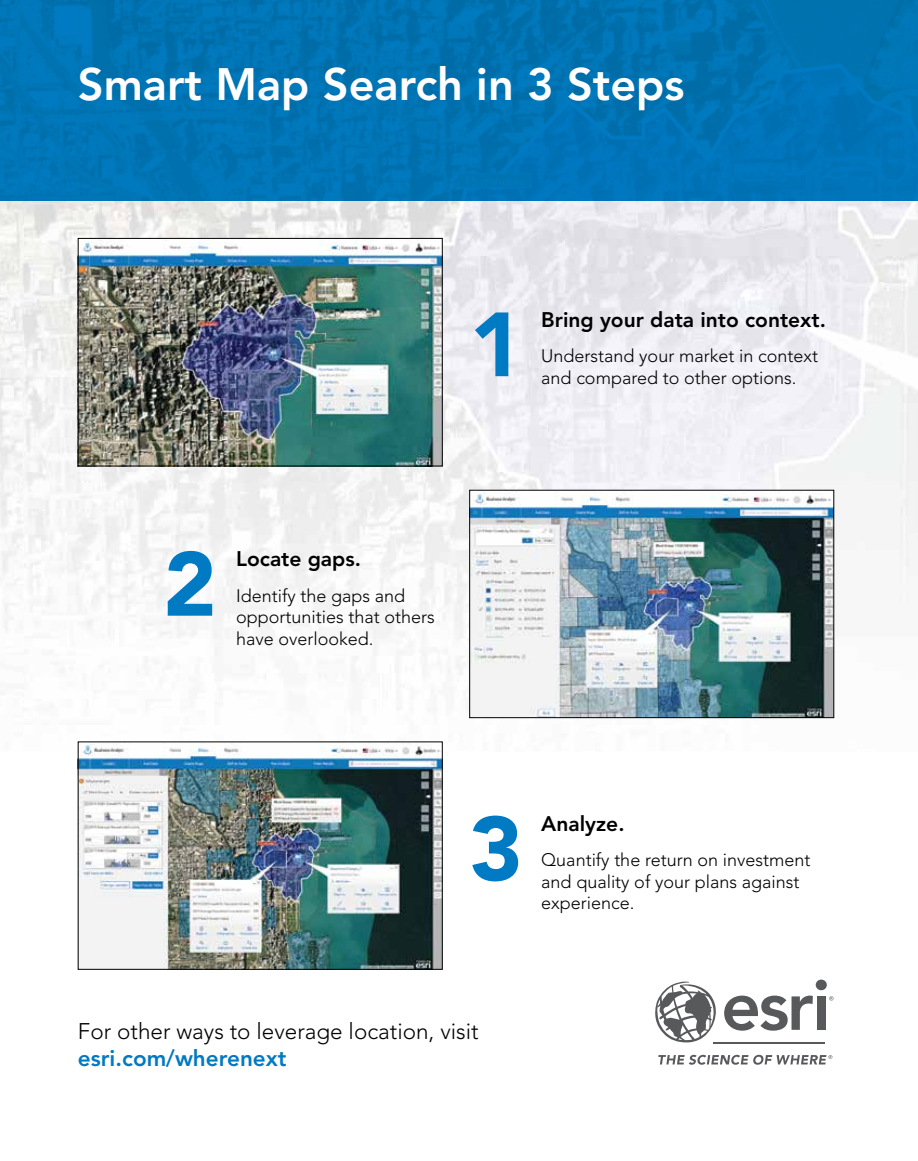
<style>
.page{position:relative;width:918px;height:1161px;background:#fff}
.page>*{position:absolute;margin:0;border:0;box-sizing:border-box;transform-origin:0 0}
.t1{font:900 90px "Avenir LT Std";color:#007ac2}
.t2{font:800 45px "Avenir LT Std";color:#fff}
.t3{font:300 22.5px "Avenir LT Std";color:#000}
.t4{font:800 22.5px "Avenir LT Std";color:#007ac2}
.t5{font:800 21px "Avenir LT Std";color:#000}
.t6{font:300 18px/21.6px "Avenir LT Std";color:#000}
</style>
<div class="page">
<img style="left:0;top:0;width:918px;height:752px">
<div style="left:817px;top:996px;width:8px;height:34px;background:#58595b"></div>
<svg style="left:829px;top:996px;width:5px;height:5px"></svg>
<div style="left:816px;top:980px;width:11px;height:10px;background:#58595b;border-radius:50%"></div>
<svg style="left:655px;top:982px;width:158px;height:60px"></svg>
<hr style="left:714px;top:1043px;width:111px;height:1px;background:#58595b">
<svg style="left:658px;top:1055px;width:174px;height:10px"></svg>
<img style="left:471px;top:492px;width:361px;height:224px">
<div style="left:469px;top:490px;width:365px;height:228px;border:1px solid #000"></div>
<img style="left:80px;top:744px;width:360px;height:224px">
<div style="left:78px;top:742px;width:364px;height:228px;border:1px solid #000"></div>
<img style="left:80px;top:240px;width:360px;height:224px">
<div style="left:78px;top:238px;width:364px;height:228px;border:1px solid #000"></div>
<h2 class="t2" style="left:78px;top:66px;width:608px">Smart Map Search in 3 Steps</h2>
<h1 class="t1" style="left:469px;top:293px;width:55px">1</h1>
<p class="t5" style="left:541px;top:311px;width:286px">Bring your data into context.</p>
<p class="t6" style="left:541px;top:347px;width:278px">Understand your market in context and compared to other options.</p>
<h1 class="t1" style="left:163px;top:532px;width:55px">2</h1>
<p class="t5" style="left:236px;top:551px;width:126px">Locate gaps.</p>
<p class="t6" style="left:236px;top:586px;width:200px">Identify the gaps and opportunities that others have overlooked.</p>
<h1 class="t1" style="left:469px;top:797px;width:55px">3</h1>
<p class="t5" style="left:541px;top:815px;width:85px">Analyze.</p>
<p class="t6" style="left:541px;top:851px;width:271px">Quantify the return on investment and quality of your plans against experience.</p>
<p class="t3" style="left:78px;top:1021px;width:402px">For other ways to leverage location, visit</p>
<p class="t4" style="left:78px;top:1049px;width:210px">esri.com/wherenext</p>
</div>
